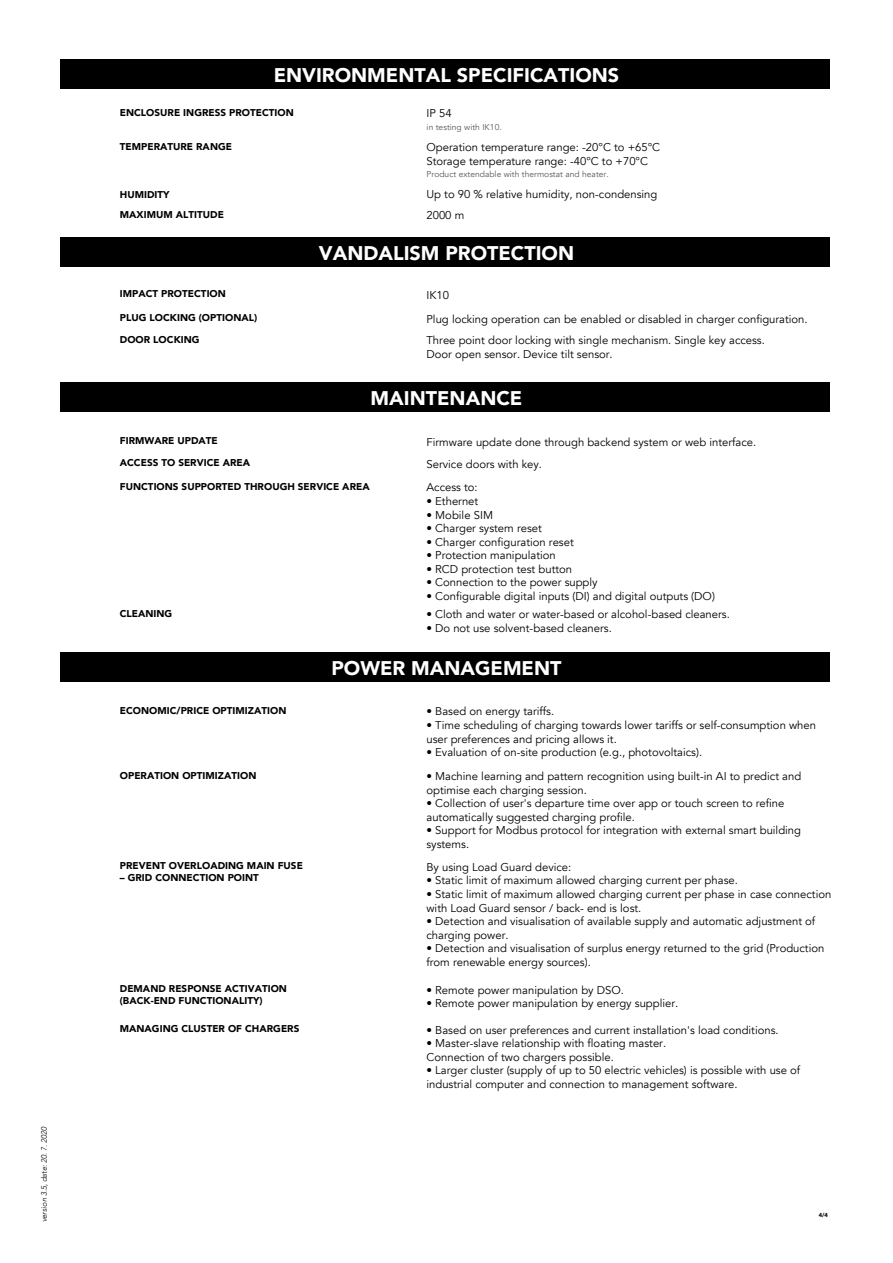
<style>
.page{position:relative;width:893px;height:1263px;background:#fff}
.page>*{position:absolute;margin:0;border:0;box-sizing:border-box;transform-origin:0 0}
.t1{font:900 19.8px "Avenir";color:#fff}
.t2{font:11.25px/13.5px "Avenir";color:#000}
.t3{font:900 9.9px/11.9px "Avenir";letter-spacing:.005em;color:#000}
.t4{font:8.4px "Avenir";letter-spacing:.005em;color:#595959}
.t5{font:italic 300 7.8px "Avenir";letter-spacing:-.005em;color:#000}
.t6{font:900 5.85px "Avenir";color:#000}
</style>
<div class="page">
<div style="left:61px;top:59px;width:769px;height:30px;background:#000"></div>
<div style="left:61px;top:237px;width:769px;height:30px;background:#000"></div>
<div style="left:61px;top:382px;width:769px;height:30px;background:#000"></div>
<div style="left:61px;top:652px;width:769px;height:30px;background:#000"></div>
<p class="t5" style="left:39px;top:1222px;width:97px;rotate:-90deg">version 3.5, date: 20. 7. 2020</p>
<h1 class="t1" style="left:274px;top:58px;width:347px">ENVIRONMENTAL SPECIFICATIONS</h1>
<p class="t2" style="left:426px;top:107px;width:27px">IP 54</p>
<p class="t4" style="left:427px;top:122px;width:77px">in testing with IK10.</p>
<p class="t4" style="left:427px;top:169px;width:184px">Product extendable with thermostat and heater.</p>
<p class="t3" style="left:120px;top:106px;width:176px">ENCLOSURE INGRESS PROTECTION</p>
<p class="t3" style="left:120px;top:140px;width:114px">TEMPERATURE RANGE</p>
<p class="t2" style="left:426px;top:141px;width:235px">Operation temperature range: -20°C to +65°C<br>Storage temperature range: -40°C to +70°C</p>
<p class="t3" style="left:120px;top:188px;width:51px">HUMIDITY</p>
<p class="t2" style="left:426px;top:188px;width:232px">Up to 90 % relative humidity, non-condensing</p>
<p class="t3" style="left:120px;top:208px;width:106px">MAXIMUM ALTITUDE</p>
<p class="t2" style="left:426px;top:208px;width:39px">2000 m</p>
<h1 class="t1" style="left:319px;top:236px;width:257px">VANDALISM PROTECTION</h1>
<p class="t3" style="left:120px;top:288px;width:108px">IMPACT PROTECTION</p>
<p class="t2" style="left:426px;top:288px;width:24px">IK10</p>
<p class="t3" style="left:120px;top:312px;width:139px">PLUG LOCKING (OPTIONAL)</p>
<p class="t2" style="left:426px;top:312px;width:383px">Plug locking operation can be enabled or disabled in charger configuration.</p>
<p class="t3" style="left:120px;top:333px;width:81px">DOOR LOCKING</p>
<p class="t2" style="left:426px;top:334px;width:340px">Three point door locking with single mechanism. Single key access.<br>Door open sensor. Device tilt sensor.</p>
<h1 class="t1" style="left:371px;top:381px;width:153px">MAINTENANCE</h1>
<p class="t3" style="left:120px;top:435px;width:100px">FIRMWARE UPDATE</p>
<p class="t2" style="left:426px;top:435px;width:331px">Firmware update done through backend system or web interface.</p>
<p class="t3" style="left:120px;top:480px;width:251px">FUNCTIONS SUPPORTED THROUGH SERVICE AREA</p>
<p class="t2" style="left:426px;top:481px;width:53px">Access to:</p>
<p class="t2" style="left:426px;top:494px;width:53px">• Ethernet</p>
<p class="t2" style="left:426px;top:508px;width:68px">• Mobile SIM</p>
<p class="t2" style="left:426px;top:522px;width:117px">• Charger system reset</p>
<p class="t2" style="left:426px;top:535px;width:149px">• Charger configuration reset</p>
<p class="t2" style="left:426px;top:549px;width:131px">• Protection manipulation</p>
<p class="t2" style="left:426px;top:562px;width:147px">• RCD protection test button</p>
<p class="t2" style="left:426px;top:576px;width:173px">• Connection to the power supply</p>
<p class="t2" style="left:426px;top:589px;width:290px">• Configurable digital inputs (DI) and digital outputs (DO)</p>
<p class="t3" style="left:120px;top:607px;width:54px">CLEANING</p>
<p class="t2" style="left:426px;top:608px;width:305px">• Cloth and water or water-based or alcohol-based cleaners.</p>
<p class="t2" style="left:426px;top:621px;width:187px">• Do not use solvent-based cleaners.</p>
<p class="t3" style="left:120px;top:457px;width:132px">ACCESS TO SERVICE AREA</p>
<p class="t2" style="left:426px;top:457px;width:117px">Service doors with key.</p>
<h1 class="t1" style="left:331px;top:651px;width:232px">POWER MANAGEMENT</h1>
<p class="t3" style="left:120px;top:704px;width:168px">ECONOMIC/PRICE OPTIMIZATION</p>
<p class="t2" style="left:426px;top:705px;width:129px">• Based on energy tariffs.</p>
<p class="t2" style="left:426px;top:718px;width:391px">• Time scheduling of charging towards lower tariffs or self-consumption when user preferences and pricing allows it.</p>
<p class="t2" style="left:426px;top:746px;width:277px">• Evaluation of on-site production (e.g., photovoltaics).</p>
<p class="t3" style="left:120px;top:769px;width:138px">OPERATION OPTIMIZATION</p>
<p class="t2" style="left:426px;top:770px;width:376px">• Machine learning and pattern recognition using built-in AI to predict and optimise each charging session.</p>
<p class="t2" style="left:426px;top:797px;width:359px">• Collection of user's departure time over app or touch screen to refine automatically suggested charging profile.</p>
<p class="t2" style="left:426px;top:824px;width:376px">• Support for Modbus protocol for integration with external smart building systems.</p>
<p class="t3" style="left:120px;top:860px;width:185px">PREVENT OVERLOADING MAIN FUSE</p>
<p class="t3" style="left:120px;top:872px;width:141px">– GRID CONNECTION POINT</p>
<p class="t2" style="left:426px;top:860px;width:146px">By using Load Guard device:</p>
<p class="t2" style="left:426px;top:874px;width:313px">• Static limit of maximum allowed charging current per phase.</p>
<p class="t2" style="left:426px;top:887px;width:406px">• Static limit of maximum allowed charging current per phase in case connection with Load Guard sensor / back- end is lost.</p>
<p class="t2" style="left:426px;top:915px;width:390px">• Detection and visualisation of available supply and automatic adjustment of charging power.</p>
<p class="t2" style="left:426px;top:942px;width:399px">• Detection and visualisation of surplus energy returned to the grid (Production from renewable energy sources).</p>
<p class="t3" style="left:120px;top:982px;width:169px">DEMAND RESPONSE ACTIVATION (BACK-END FUNCTIONALITY)</p>
<p class="t2" style="left:426px;top:983px;width:199px">• Remote power manipulation by DSO.</p>
<p class="t2" style="left:426px;top:997px;width:253px">• Remote power manipulation by energy supplier.</p>
<p class="t3" style="left:120px;top:1023px;width:181px">MANAGING CLUSTER OF CHARGERS</p>
<p class="t2" style="left:426px;top:1023px;width:354px">• Based on user preferences and current installation's load conditions.</p>
<p class="t2" style="left:426px;top:1037px;width:241px">• Master-slave relationship with floating master.<br>Connection of two chargers possible.</p>
<p class="t2" style="left:426px;top:1064px;width:375px">• Larger cluster (supply of up to 50 electric vehicles) is possible with use of industrial computer and connection to management software.</p>
<p class="t6" style="left:819px;top:1209px;width:11px">4/4</p>
</div>
